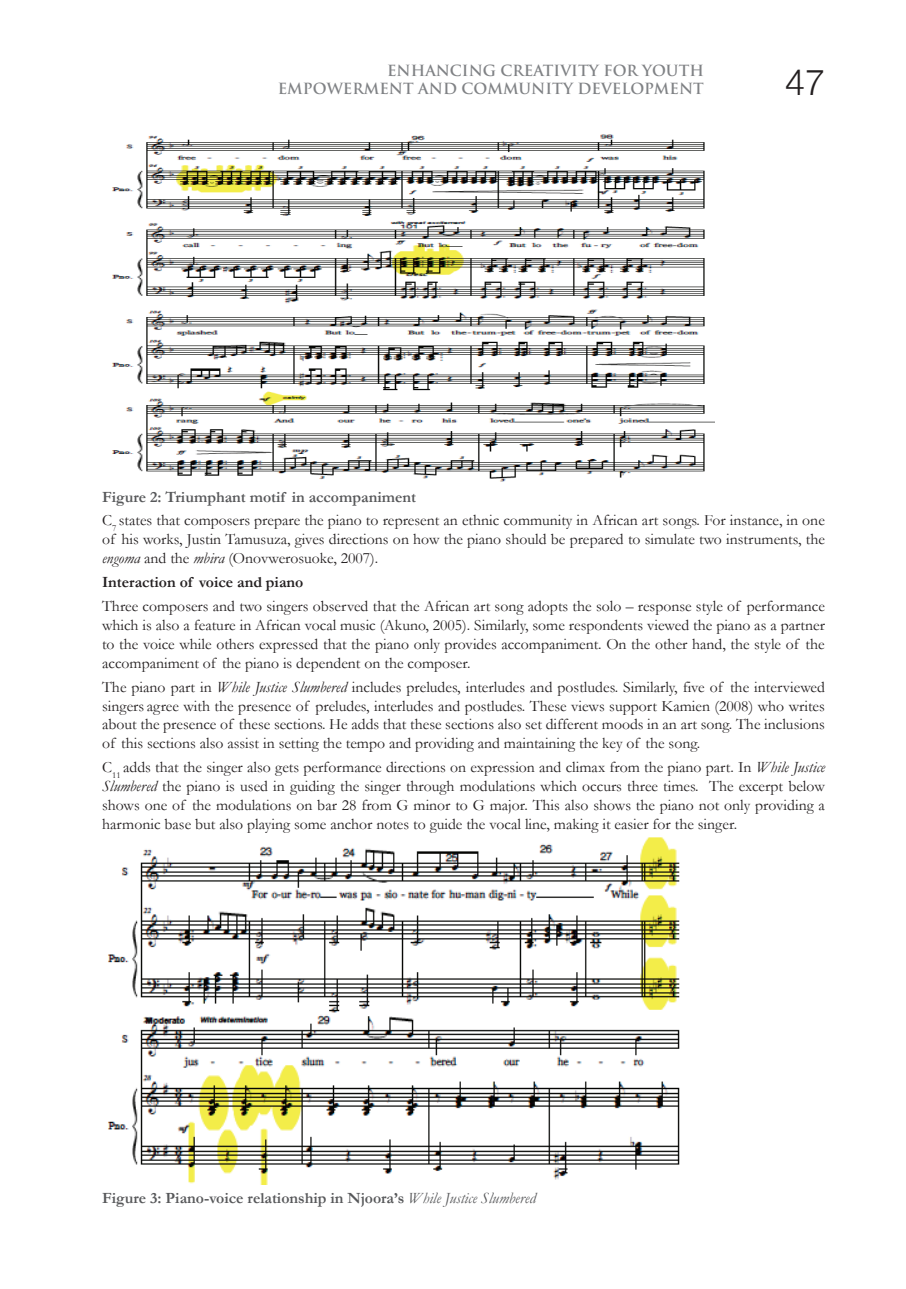
<style>
.page{position:relative;width:906px;height:1289px;background:#fff}
.page>*{position:absolute;margin:0;border:0;box-sizing:border-box;transform-origin:0 0}
.t1{font:300 36px "Helvetica Neue";color:#231f20}
.t2{font:15.75px/18.9px "Garamond";color:#231f20;text-align:justify}
.t3{font:700 15.75px "Garamond";color:#57585a}
.t4{font:700 15.75px "Garamond";color:#231f20}
.t5{font:700 15px/18px "Trajan Pro";color:#808285;text-align:right}
.s1{font-weight:700;color:#57585a}
.s2{font-style:italic}
.s3{font-weight:400;font-style:italic}
</style>
<div class="page">
<img style="left:112px;top:134px;width:602px;height:348px">
<img style="left:107px;top:837px;width:573px;height:346px">
<p class="t5" style="left:278px;top:61px;width:427px">ENHANCING CREATIVITY FOR YOUTH<br>EMPOWERMENT AND COMMUNITY DEVELOPMENT</p>
<h1 class="t1" style="left:785px;top:61px;width:42px">47</h1>
<p class="t2" style="left:102px;top:485px;width:724px;line-height:23.1px"><span class="s1">Figure 2: Triumphant motif in accompaniment<br></span>C<sub>7</sub> states that composers prepare the piano to represent an ethnic community in African art songs. For instance, in one</p>
<p class="t2" style="left:102px;top:529px;width:724px">of his works, Justin Tamusuza, gives directions on how the piano should be prepared to simulate two instruments, the <span class="s2">engoma</span> and the <span class="s2">mbira</span> (Onovwerosuoke, 2007).</p>
<p class="t4" style="left:102px;top:572px;width:203px">Interaction of voice and piano</p>
<p class="t2" style="left:102px;top:596px;width:724px">Three composers and two singers observed that the African art song adopts the solo – response style of performance which is also a feature in African vocal music (Akuno, 2005). Similarly, some respondents viewed the piano as a partner to the voice while others expressed that the piano only provides accompaniment. On the other hand, the style of the accompaniment of the piano is dependent on the composer.</p>
<p class="t2" style="left:102px;top:677px;width:724px">The piano part in <span class="s2">While Justice Slumbered</span> includes preludes, interludes and postludes. Similarly, five of the interviewed singers agree with the presence of preludes, interludes and postludes. These views support Kamien (2008) who writes about the presence of these sections. He adds that these sections also set different moods in an art song. The inclusions of this sections also assist in setting the tempo and providing and maintaining the key of the song.</p>
<p class="t2" style="left:102px;top:757px;width:724px">C<sub>11</sub> adds that the singer also gets performance directions on expression and climax from the piano part. In <span class="s2">While Justice Slumbered</span> the piano is used in guiding the singer through modulations which occurs three times. The excerpt below shows one of the modulations on bar 28 from G minor to G major. This also shows the piano not only providing a harmonic base but also playing some anchor notes to guide the vocal line, making it easier for the singer.</p>
<p class="t3" style="left:102px;top:1188px;width:435px">Figure 3: Piano-voice relationship in Njoora’s <span class="s3">While Justice Slumbered</span></p>
</div>
